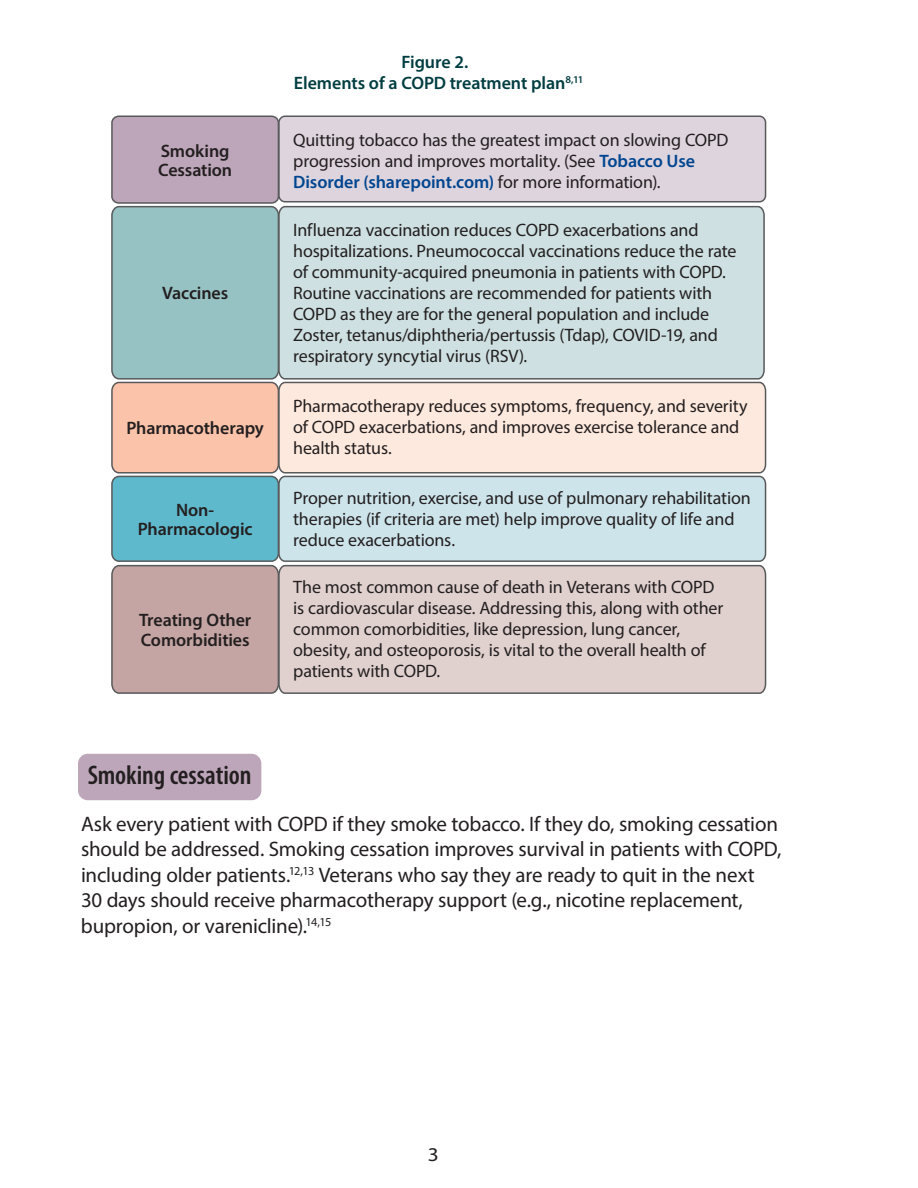
<style>
.page{position:relative;width:918px;height:1188px;background:#fff}
.page>*{position:absolute;margin:0;border:0;box-sizing:border-box;transform-origin:0 0}
.t1{font:600 condensed 27px "Myriad Pro";color:#231f20}
.t2{font:21px/25.5px "Myriad Pro";letter-spacing:-.01em;color:#231f20}
.t3{font:19.5px "Myriad Pro";color:#231f20;scale:1.1 1}
.t4{font:18px/21px "Myriad Pro";letter-spacing:-.01em;color:#231f20}
.t5{font:600 18px/19.5px "Myriad Pro";letter-spacing:-.005em;color:#231f20}
.t6{font:600 18px/21px "Myriad Pro";letter-spacing:-.005em;color:#003d41;text-align:center}
.s1{font-weight:600;color:#004590}
</style>
<div class="page">
<div style="left:78px;top:754px;width:183px;height:46px;background:#bda6b9;border-radius:10px"></div>
<div style="left:112px;top:116px;width:166px;height:87px;background:#bda6b9;border-radius:7px"></div>
<div style="left:111px;top:115px;width:168px;height:89px;border:2px solid #58595b;border-radius:7px"></div>
<div style="left:279px;top:116px;width:487px;height:86px;background:#ded4dd;border-radius:6px"></div>
<div style="left:278px;top:115px;width:488px;height:87px;border:2px solid #58595b;border-radius:6px"></div>
<svg style="left:111px;top:205px;width:656px;height:489px;background:#cdcdcc"></svg>
<div style="left:277px;top:205px;width:489px;height:175px;background:#cee0e1"></div>
<p class="t6" style="left:294px;top:51px;width:291px">Figure 2.<br>Elements of a COPD treatment plan<sup>8,11</sup></p>
<p class="t5" style="left:158px;top:140px;width:76px">Smoking<br>Cessation</p>
<p class="t4" style="left:293px;top:129px;width:437px">Quitting tobacco has the greatest impact on slowing COPD progression and improves mortality. (See <span class="s1">Tobacco Use<br>Disorder (sharepoint.com)</span> for more information).</p>
<p class="t5" style="left:162px;top:283px;width:68px">Vaccines</p>
<p class="t5" style="left:126px;top:418px;width:139px">Pharmacotherapy</p>
<p class="t5" style="left:138px;top:500px;width:116px;text-align:center">Non-<br>Pharmacologic</p>
<p class="t5" style="left:139px;top:610px;width:114px">Treating Other<br>Comorbidities</p>
<p class="t4" style="left:293px;top:219px;width:445px">Influenza vaccination reduces COPD exacerbations and hospitalizations. Pneumococcal vaccinations reduce the rate of community‑acquired pneumonia in patients with COPD.<br>Routine vaccinations are recommended for patients with COPD as they are for the general population and include Zoster, tetanus/diphtheria/pertussis (Tdap), COVID‑19, and respiratory syncytial virus (RSV).</p>
<p class="t4" style="left:293px;top:395px;width:456px">Pharmacotherapy reduces symptoms, frequency, and severity of COPD exacerbations, and improves exercise tolerance and health status.</p>
<p class="t4" style="left:293px;top:487px;width:459px">Proper nutrition, exercise, and use of pulmonary rehabilitation therapies (if criteria are met) help improve quality of life and reduce exacerbations.</p>
<p class="t4" style="left:293px;top:577px;width:432px">The most common cause of death in Veterans with COPD is cardiovascular disease. Addressing this, along with other common comorbidities, like depression, lung cancer, obesity, and osteoporosis, is vital to the overall health of patients with COPD.</p>
<h3 class="t1" style="left:88px;top:758px;width:165px">Smoking cessation</h3>
<p class="t2" style="left:81px;top:811px;width:702px">Ask every patient with COPD if they smoke tobacco. If they do, smoking cessation should be addressed. Smoking cessation improves survival in patients with COPD, including older patients.<sup>12,13</sup> Veterans who say they are ready to quit in the next<br>30 days should receive pharmacotherapy support (e.g., nicotine replacement, bupropion, or varenicline).<sup>14,15</sup></p>
<p class="t3" style="left:428px;top:1143px;width:12px">3</p>
</div>
